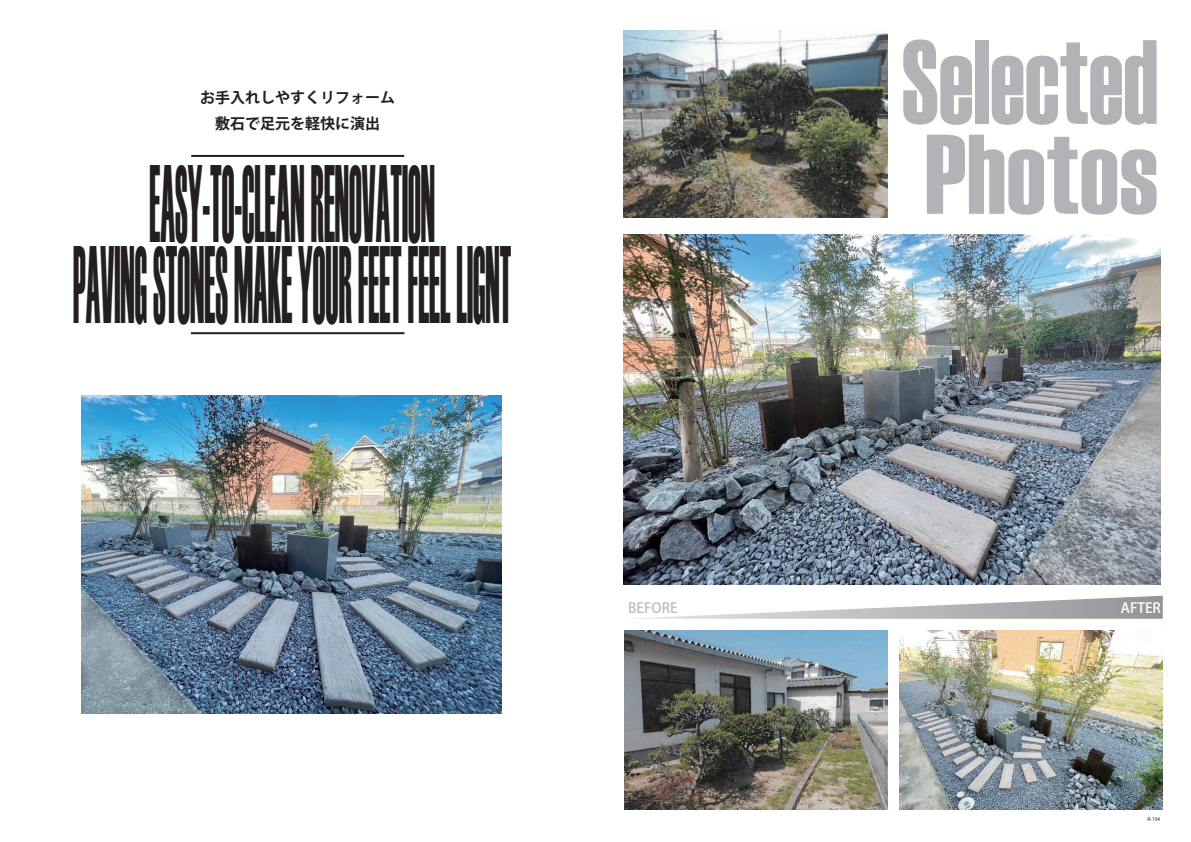
<style>
.page{position:relative;width:1191px;height:842px;background:#fff}
.page>*{position:absolute;margin:0;border:0;box-sizing:border-box;transform-origin:0 0}
.t1{font:119.5px "Haettenschweiler";color:#b2b3b7;scale:.81 1}
.t2{font:113px "Haettenschweiler";letter-spacing:.01em;color:#b2b3b7;scale:.96 1}
.t3{font:109.4px/80.9px "Haettenschweiler";color:#231f20;text-align:center;scale:.31 1}
.t4{font:15px/26.2px "Koz Go Pr 6 N Bold 90 msp RKSJ H";color:#231f20;text-align:center}
.t5{font:14px "Koz Go Pr 6 N Medium 90 msp RKSJ H";color:#bcbdc0}
.t6{font:14px "Koz Go Pr 6 N Medium 90 msp RKSJ H";color:#fff}
.t7{font:5px "Koz Go Pr 6 N Regular 90 msp RKSJ H";color:#231f20}
</style>
<div class="page">
<img style="left:81px;top:396px;width:421px;height:318px">
<hr style="left:191px;top:155px;width:213px;height:2px;background:#231f20">
<hr style="left:191px;top:332px;width:213px;height:2px;background:#231f20">
<img style="left:899px;top:630px;width:263px;height:180px">
<img style="left:623px;top:31px;width:264px;height:186px">
<svg style="left:634px;top:596px;width:528px;height:23px"></svg>
<img style="left:624px;top:630px;width:263px;height:180px">
<img style="left:623px;top:235px;width:537px;height:349px">
<p class="t4" style="left:200px;top:86px;width:197px">お手入れしやすくリフォーム敷石で足元を軽快に演出</p>
<p class="t3" style="left:73px;top:160px;width:1414px">EASY-TO-CLEAN RENOVATION<br>PAVING STONES MAKE YOUR FEET FEEL LIGNT</p>
<p class="t1" style="left:901px;top:19px;width:318px">Selected</p>
<p class="t2" style="left:925px;top:114px;width:244px">Photos</p>
<p class="t5" style="left:628px;top:603px;width:51px">BEFORE</p>
<p class="t6" style="left:1120px;top:603px;width:42px">AFTER</p>
<p class="t7" style="left:1147px;top:817px;width:19px">R-194　</p>
</div>
